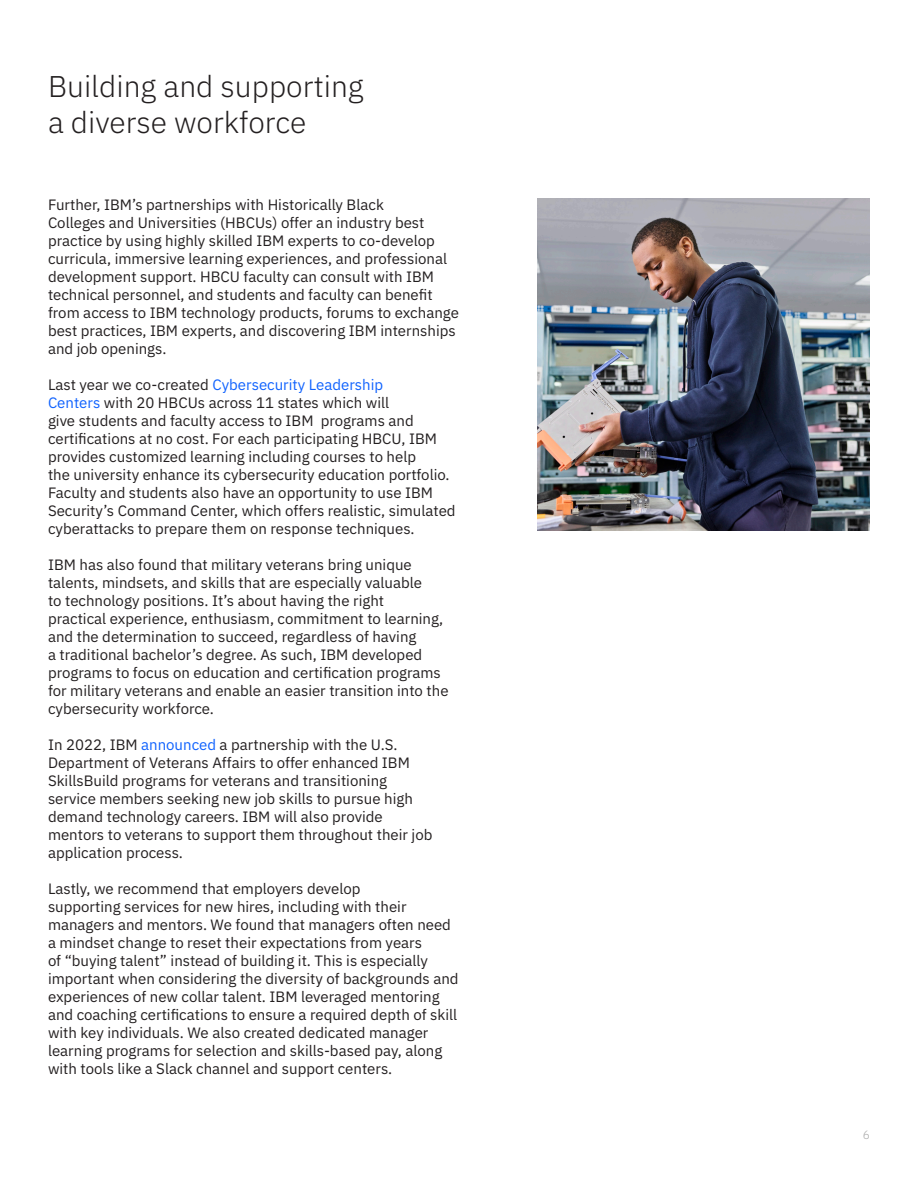
<style>
.page{position:relative;width:918px;height:1188px;background:#fff}
.page>*{position:absolute;margin:0;border:0;box-sizing:border-box;transform-origin:0 0}
.t1{font:300 30px "IBM Plex Sans";color:#231f20}
.t2{font:15px/18px "IBM Plex Sans";color:#231f20}
.t3{font:15px "IBM Plex Sans";color:#0f62fe}
.t4{font:300 12px "IBM Plex Sans";color:#a8a8a8}
.s1{color:#231f20}
.s2{color:#0f62fe}
</style>
<div class="page">
<img style="left:537px;top:198px;width:333px;height:333px">
<p class="t1" style="left:48px;top:64px;width:317px">Building and supporting</p>
<p class="t1" style="left:48px;top:100px;width:260px">a diverse workforce</p>
<p class="t2" style="left:48px;top:194px;width:337px">Further, IBM’s partnerships with Historically Black</p>
<p class="t2" style="left:48px;top:212px;width:412px">Colleges and Universities (HBCUs) offer an industry best practice by using highly skilled IBM experts to co-develop curricula, immersive learning experiences, and professional development support. HBCU faculty can consult with IBM technical personnel, and students and faculty can benefit from access to IBM technology products, forums to exchange best practices, IBM experts, and discovering IBM internships and job openings.</p>
<p class="t3" style="left:48px;top:373px;width:337px"><span class="s1">Last year we co-created</span> Cybersecurity Leadership</p>
<p class="t2" style="left:48px;top:392px;width:391px"><span class="s2">Centers</span> with 20 HBCUs across 11 states which will<br>give students and faculty access to IBM programs and certifications at no cost. For each participating HBCU, IBM provides customized learning including courses to help</p>
<p class="t2" style="left:48px;top:464px;width:409px">the university enhance its cybersecurity education portfolio.<br>Faculty and students also have an opportunity to use IBM Security’s Command Center, which offers realistic, simulated cyberattacks to prepare them on response techniques.</p>
<p class="t2" style="left:48px;top:554px;width:402px">IBM has also found that military veterans bring unique talents, mindsets, and skills that are especially valuable<br>to technology positions. It’s about having the right<br>practical experience, enthusiasm, commitment to learning, and the determination to succeed, regardless of having<br>a traditional bachelor’s degree. As such, IBM developed programs to focus on education and certification programs for military veterans and enable an easier transition into the cybersecurity workforce.</p>
<p class="t2" style="left:48px;top:734px;width:363px">In 2022, IBM <span class="s2">announced</span> a partnership with the U.S.<br>Department of Veterans Affairs to offer enhanced IBM<br>SkillsBuild programs for veterans and transitioning</p>
<p class="t2" style="left:48px;top:788px;width:366px">service members seeking new job skills to pursue high demand technology careers. IBM will also provide</p>
<p class="t2" style="left:48px;top:824px;width:386px">mentors to veterans to support them throughout their job application process.</p>
<p class="t2" style="left:48px;top:878px;width:314px">Lastly, we recommend that employers develop</p>
<p class="t2" style="left:48px;top:896px;width:412px">supporting services for new hires, including with their managers and mentors. We found that managers often need a mindset change to reset their expectations from years<br>of “buying talent” instead of building it. This is especially important when considering the diversity of backgrounds and experiences of new collar talent. IBM leveraged mentoring and coaching certifications to ensure a required depth of skill with key individuals. We also created dedicated manager learning programs for selection and skills-based pay, along with tools like a Slack channel and support centers.</p>
<p class="t4" style="left:863px;top:1126px;width:9px">6</p>
</div>
